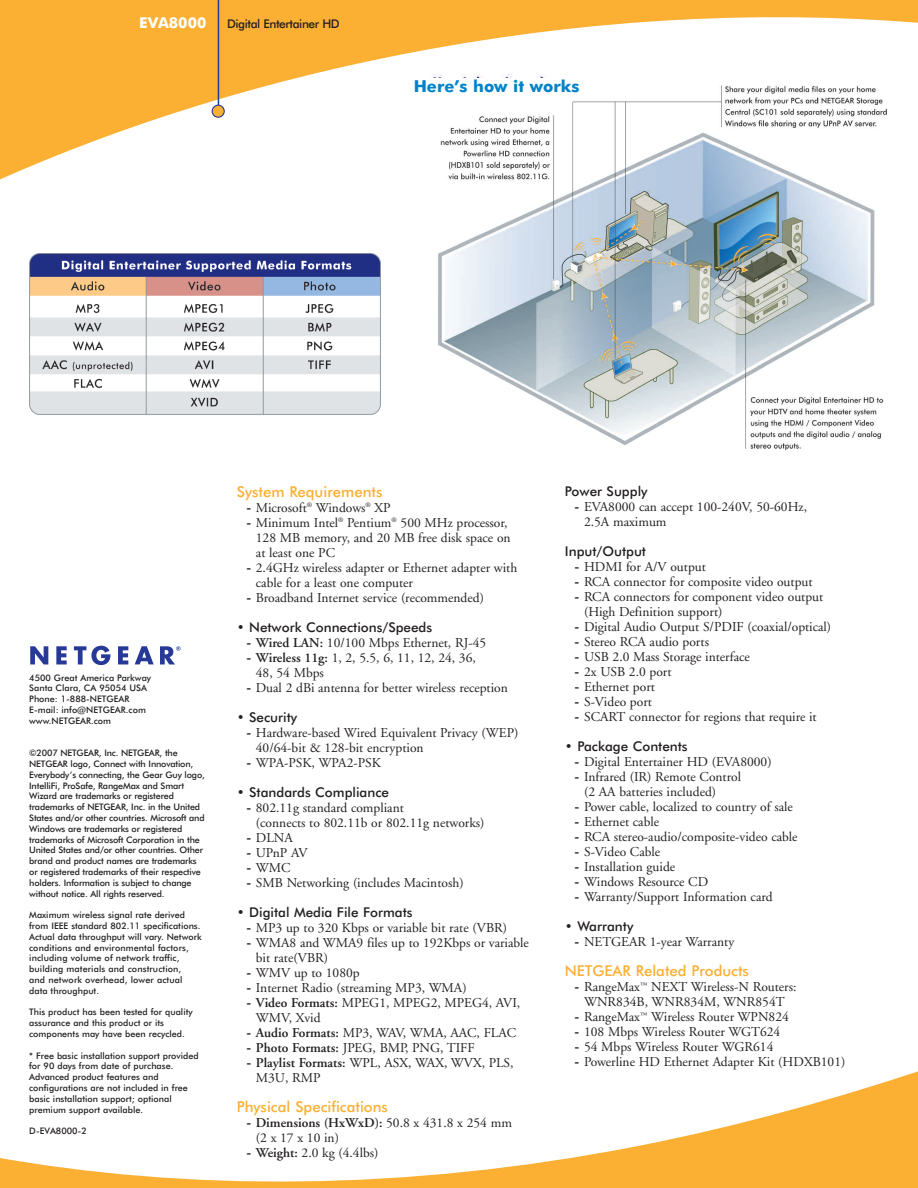
<style>
.page{position:relative;width:918px;height:1188px;background:#fff}
.page>*{position:absolute;margin:0;border:0;box-sizing:border-box;transform-origin:0 0}
.t1{font:700 16.5px "Futura BT";color:#0082c8}
.t2{font:500 15px "Futura BT";color:#fbb033}
.t3{font:700 15px "Futura BT";color:#fff}
.t4{font:13.5px/15px "Adobe Garamond";color:#231f20}
.t5{font:500 13.5px "Futura BT";color:#231f20}
.t6{font:500 12px "Futura BT";letter-spacing:-.035em;color:#231f20}
.t7{font:500 9px/10.8px "Futura BT";color:#231f20}
.t8{font:500 9px/10.8px "Futura BT";letter-spacing:-.02em;color:#231f20}
.s1{font-family:"Futura BT";font-weight:500}
.s2{font-weight:600}
</style>
<div class="page">
<svg style="left:0;top:0;width:918px;height:180px;fill:#fbb033"></svg>
<svg style="left:0;top:1071px;width:918px;height:117px"></svg>
<hr style="left:218px;top:0;width:1px;height:109px;background:#263996">
<svg style="left:212px;top:105px;width:13px;height:13px"></svg>
<svg style="left:30px;top:646px;width:18px;height:18px"></svg>
<svg style="left:56px;top:646px;width:11px;height:18px"></svg>
<svg style="left:74px;top:646px;width:36px;height:19px"></svg>
<svg style="left:118px;top:646px;width:10px;height:18px"></svg>
<svg style="left:135px;top:646px;width:19px;height:18px"></svg>
<svg style="left:160px;top:646px;width:21px;height:18px"></svg>
<img style="left:427px;top:63px;width:476px;height:388px">
<img style="left:30px;top:254px;width:351px;height:161px">
<div style="left:412px;top:78px;width:198px;height:22px;background:#fff"></div>
<p class="t3" style="left:139px;top:17px;width:69px">EVA8000</p>
<p class="t6" style="left:227px;top:19px;width:114px">Digital Entertainer HD</p>
<p class="t1" style="left:414px;top:80px;width:167px">Here’s how it works</p>
<p class="t7" style="left:29px;top:673px;width:123px">4500 Great America Parkway<br>Santa Clara, CA 95054 USA<br>Phone: 1-888-NETGEAR<br>E-mail: info@NETGEAR.com www.NETGEAR.com</p>
<p class="t8" style="left:29px;top:748px;width:177px">©2007 NETGEAR, Inc. NETGEAR, the NETGEAR logo, Connect with Innovation, Everybody’s connecting, the Gear Guy logo, IntelliFi, ProSafe, RangeMax and Smart Wizard are trademarks or registered trademarks of NETGEAR, Inc. in the United States and/or other countries. Microsoft and Windows are trademarks or registered trademarks of Microsoft Corporation in the United States and/or other countries. Other brand and product names are trademarks or registered trademarks of their respective holders. Information is subject to change without notice. All rights reserved.</p>
<p class="t7" style="left:29px;top:910px;width:174px">Maximum wireless signal rate derived from IEEE standard 802.11 specifications.<br>Actual data throughput will vary. Network conditions and environmental factors, including volume of network traffic, building materials and construction,<br>and network overhead, lower actual data throughput.</p>
<p class="t7" style="left:29px;top:1008px;width:165px">This product has been tested for quality assurance and this product or its components may have been recycled.</p>
<p class="t7" style="left:29px;top:1051px;width:171px">* Free basic installation support provided for 90 days from date of purchase.<br>Advanced product features and configurations are not included in free basic installation support; optional premium support available.</p>
<p class="t7" style="left:29px;top:1126px;width:59px">D-EVA8000-2</p>
<p class="t2" style="left:237px;top:485px;width:147px">System Requirements</p>
<p class="t4" style="left:246px;top:501px;width:146px"><span class="s1">-</span> Microsoft<sup>®</sup> Windows<sup>®</sup> XP</p>
<p class="t4" style="left:256px;top:516px;width:256px;text-indent:-10px"><span class="s1">-</span> Minimum Intel<sup>®</sup> Pentium<sup>®</sup> 500 MHz processor,<br>128 MB memory, and 20 MB free disk space on at least one PC</p>
<p class="t4" style="left:256px;top:561px;width:263px;text-indent:-10px"><span class="s1">-</span> 2.4GHz wireless adapter or Ethernet adapter with cable for a least one computer</p>
<p class="t4" style="left:246px;top:591px;width:240px"><span class="s1">-</span> Broadband Internet service (recommended)</p>
<p class="t5" style="left:237px;top:621px;width:197px">• Network Connections/Speeds</p>
<p class="t4" style="left:246px;top:636px;width:242px"><span class="s1">-</span> <span class="s2">Wired LAN:</span> 10/100 Mbps Ethernet, RJ-45</p>
<p class="t4" style="left:256px;top:651px;width:221px;text-indent:-10px"><span class="s1">-</span> <span class="s2">Wireless 11g:</span> 1, 2, 5.5, 6, 11, 12, 24, 36,<br>48, 54 Mbps</p>
<p class="t4" style="left:246px;top:681px;width:263px"><span class="s1">-</span> Dual 2 dBi antenna for better wireless reception</p>
<p class="t5" style="left:237px;top:711px;width:62px">• Security</p>
<p class="t4" style="left:256px;top:726px;width:264px;text-indent:-10px"><span class="s1">-</span> Hardware-based Wired Equivalent Privacy (WEP)<br>40/64-bit &amp; 128-bit encryption</p>
<p class="t4" style="left:246px;top:756px;width:136px"><span class="s1">-</span> WPA-PSK, WPA2-PSK</p>
<p class="t5" style="left:237px;top:786px;width:154px">• Standards Compliance</p>
<p class="t4" style="left:256px;top:801px;width:230px;text-indent:-10px"><span class="s1">-</span> 802.11g standard compliant<br>(connects to 802.11b or 802.11g networks)</p>
<p class="t4" style="left:246px;top:831px;width:48px"><span class="s1">-</span> DLNA</p>
<p class="t4" style="left:246px;top:846px;width:63px"><span class="s1">-</span> UPnP AV</p>
<p class="t4" style="left:246px;top:861px;width:46px"><span class="s1">-</span> WMC</p>
<p class="t4" style="left:246px;top:876px;width:219px"><span class="s1">-</span> SMB Networking (includes Macintosh)</p>
<p class="t5" style="left:237px;top:906px;width:177px">• Digital Media File Formats</p>
<p class="t4" style="left:246px;top:921px;width:263px"><span class="s1">-</span> MP3 up to 320 Kbps or variable bit rate (VBR)</p>
<p class="t4" style="left:256px;top:936px;width:275px;text-indent:-10px"><span class="s1">-</span> WMA8 and WMA9 files up to 192Kbps or variable bit rate(VBR)</p>
<p class="t4" style="left:246px;top:966px;width:115px"><span class="s1">-</span> WMV up to 1080p</p>
<p class="t4" style="left:246px;top:981px;width:222px"><span class="s1">-</span> Internet Radio (streaming MP3, WMA)</p>
<p class="t4" style="left:256px;top:996px;width:266px;text-indent:-10px"><span class="s1">-</span> <span class="s2">Video Formats:</span> MPEG1, MPEG2, MPEG4, AVI,<br>WMV, Xvid</p>
<p class="t4" style="left:246px;top:1026px;width:272px"><span class="s1">-</span> <span class="s2">Audio Formats:</span> MP3, WAV, WMA, AAC, FLAC</p>
<p class="t4" style="left:246px;top:1041px;width:230px"><span class="s1">-</span> <span class="s2">Photo Formats:</span> JPEG, BMP, PNG, TIFF</p>
<p class="t4" style="left:256px;top:1056px;width:259px;text-indent:-10px"><span class="s1">-</span> <span class="s2">Playlist Formats:</span> WPL, ASX, WAX, WVX, PLS,<br>M3U, RMP</p>
<p class="t2" style="left:237px;top:1100px;width:153px">Physical Specifications</p>
<p class="t4" style="left:256px;top:1116px;width:258px;text-indent:-10px"><span class="s1">-</span> <span class="s2">Dimensions (HxWxD):</span> 50.8 x 431.8 x 254 mm (2 x 17 x 10 in)</p>
<p class="t4" style="left:246px;top:1146px;width:134px"><span class="s1">-</span> <span class="s2">Weight:</span> 2.0 kg (4.4lbs)</p>
<p class="t5" style="left:565px;top:486px;width:84px">Power Supply</p>
<p class="t4" style="left:584px;top:501px;width:224px;text-indent:-10px"><span class="s1">-</span> EVA8000 can accept 100-240V, 50-60Hz,<br>2.5A maximum</p>
<p class="t5" style="left:565px;top:546px;width:83px">Input/Output</p>
<p class="t4" style="left:574px;top:561px;width:133px"><span class="s1">-</span> HDMI for A/V output</p>
<p class="t4" style="left:574px;top:576px;width:240px"><span class="s1">-</span> RCA connector for composite video output</p>
<p class="t4" style="left:584px;top:591px;width:241px;text-indent:-10px"><span class="s1">-</span> RCA connectors for component video output (High Definition support)</p>
<p class="t4" style="left:574px;top:621px;width:259px"><span class="s1">-</span> Digital Audio Output S/PDIF (coaxial/optical)</p>
<p class="t4" style="left:574px;top:636px;width:136px"><span class="s1">-</span> Stereo RCA audio ports</p>
<p class="t4" style="left:574px;top:651px;width:177px"><span class="s1">-</span> USB 2.0 Mass Storage interface</p>
<p class="t4" style="left:574px;top:666px;width:99px"><span class="s1">-</span> 2x USB 2.0 port</p>
<p class="t4" style="left:574px;top:681px;width:82px"><span class="s1">-</span> Ethernet port</p>
<p class="t4" style="left:574px;top:696px;width:79px"><span class="s1">-</span> S-Video port</p>
<p class="t4" style="left:574px;top:711px;width:244px"><span class="s1">-</span> SCART connector for regions that require it</p>
<p class="t5" style="left:565px;top:741px;width:124px">• Package Contents</p>
<p class="t4" style="left:574px;top:756px;width:199px"><span class="s1">-</span> Digital Entertainer HD (EVA8000)</p>
<p class="t4" style="left:584px;top:771px;width:159px;text-indent:-10px"><span class="s1">-</span> Infrared (IR) Remote Control (2 AA batteries included)</p>
<p class="t4" style="left:574px;top:801px;width:220px"><span class="s1">-</span> Power cable, localized to country of sale</p>
<p class="t4" style="left:574px;top:816px;width:86px"><span class="s1">-</span> Ethernet cable</p>
<p class="t4" style="left:574px;top:831px;width:225px"><span class="s1">-</span> RCA stereo-audio/composite-video cable</p>
<p class="t4" style="left:574px;top:846px;width:87px"><span class="s1">-</span> S-Video Cable</p>
<p class="t4" style="left:574px;top:861px;width:102px"><span class="s1">-</span> Installation guide</p>
<p class="t4" style="left:574px;top:876px;width:135px"><span class="s1">-</span> Windows Resource CD</p>
<p class="t4" style="left:574px;top:891px;width:200px"><span class="s1">-</span> Warranty/Support Information card</p>
<p class="t5" style="left:565px;top:921px;width:70px">• Warranty</p>
<p class="t4" style="left:574px;top:936px;width:162px"><span class="s1">-</span> NETGEAR 1-year Warranty</p>
<p class="t2" style="left:565px;top:965px;width:186px">NETGEAR Related Products</p>
<p class="t4" style="left:574px;top:981px;width:224px;text-align:center"><span class="s1">-</span> RangeMax<sup>™</sup> NEXT Wireless-N Routers:<br>WNR834B, WNR834M, WNR854T</p>
<p class="t4" style="left:574px;top:1011px;width:216px"><span class="s1">-</span> RangeMax<sup>™</sup> Wireless Router WPN824</p>
<p class="t4" style="left:574px;top:1026px;width:208px"><span class="s1">-</span> 108 Mbps Wireless Router WGT624</p>
<p class="t4" style="left:574px;top:1041px;width:201px"><span class="s1">-</span> 54 Mbps Wireless Router WGR614</p>
<p class="t4" style="left:574px;top:1056px;width:273px"><span class="s1">-</span> Powerline HD Ethernet Adapter Kit (HDXB101)</p>
</div>
